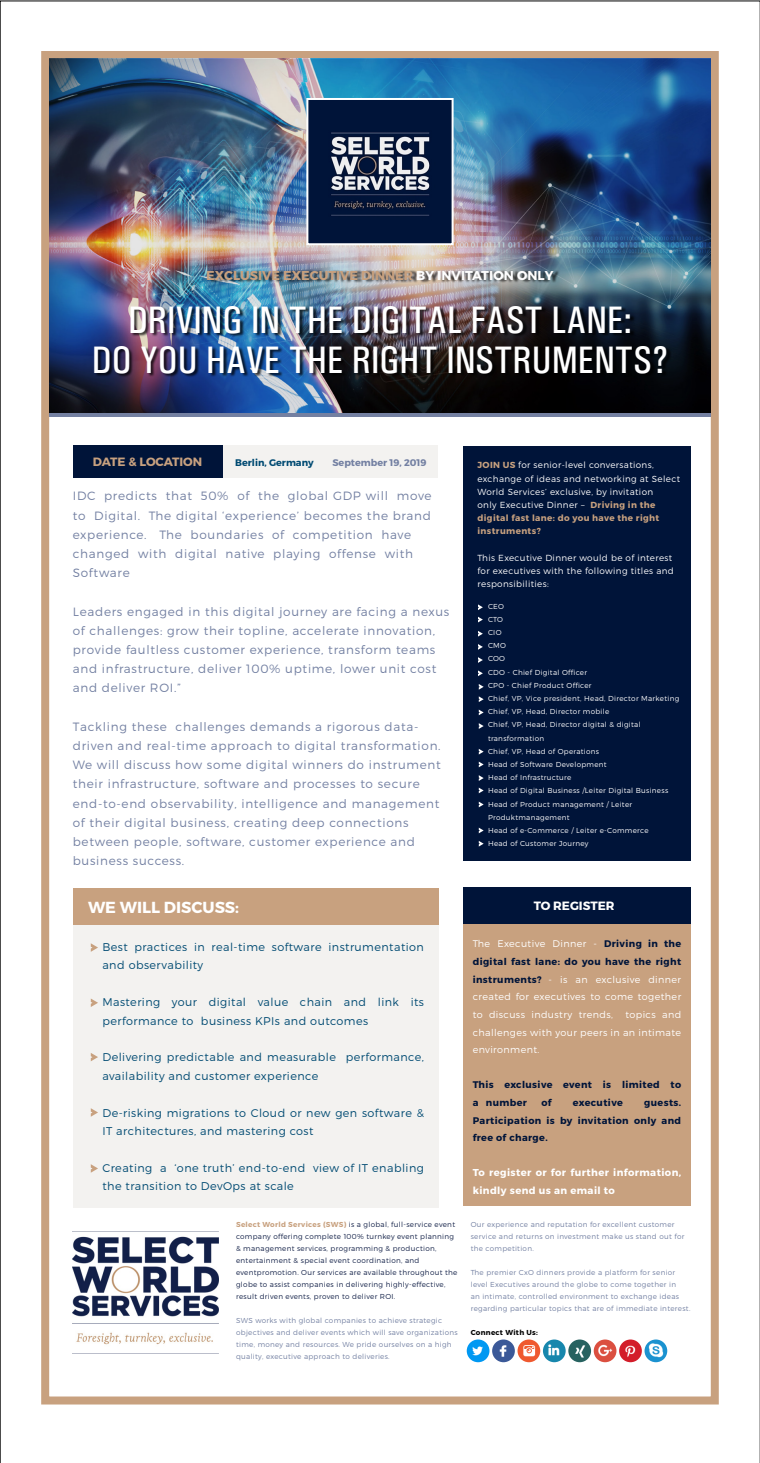
<style>
.page{position:relative;width:760px;height:1463px;background:#fff}
.page>*{position:absolute;margin:0;border:0;box-sizing:border-box;transform-origin:0 0}
.t1{font:38.4px/40.3px "Milky Way Condensed";color:#fff;text-align:center}
.t2{font:700 16px "Montserrat";color:#fff}
.t3{font:700 12.8px "Montserrat";color:#c8a17f}
.t4{font:300 12px/19.2px "Montserrat";letter-spacing:.06em;color:#7380a2}
.t5{font:700 12px "Montserrat";letter-spacing:-.005em;color:#c8a17f}
.t6{font:700 12px "Montserrat";color:#fff}
.t7{font:300 11.2px/18.4px "Montserrat";letter-spacing:.04em;color:#004a72}
.t8{font:700 10px/17.6px "Montserrat";letter-spacing:.04em;color:#fff}
.t9{font:300 9.6px/17.6px "Montserrat";letter-spacing:.04em;color:#fff;text-align:justify}
.t10{font:700 9.6px/17.6px "Montserrat";letter-spacing:.04em;color:#001439}
.t11{font:700 9.6px "Montserrat";color:#7380a2}
.t12{font:700 9.6px "Montserrat";color:#004a72}
.t13{font:300 8.8px/13.2px "Montserrat";letter-spacing:.04em;color:#fff}
.t14{font:300 7.2px/12px "Montserrat";letter-spacing:.04em;color:#7380a2}
.t15{font:300 7.2px/13.2px "Montserrat";letter-spacing:.04em;color:#fff}
.t16{font:300 7.2px/12px "Montserrat";letter-spacing:.04em;color:#122047}
.t17{font:700 7.2px "Montserrat";letter-spacing:.04em;color:#000}
.s1{color:#fff}
.s2{font-weight:700;color:#c8a17f}
.s3{font-weight:700;color:#001439}
</style>
<div class="page">
<div style="left:41px;top:51px;width:678px;height:1353px;border:8px solid #c8a17f"></div>
<img style="left:49px;top:59px;width:662px;height:354px">
<img style="left:309px;top:101px;width:142px;height:141px">
<div style="left:306px;top:98px;width:148px;height:147px;border:2px solid #fff"></div>
<hr style="left:49px;top:413px;width:662px;height:4px;background:#7480a1">
<div style="left:467px;top:1339px;width:22px;height:23px;background:#0098f2;border-radius:50%"></div>
<div style="left:492px;top:1339px;width:23px;height:23px;background:#3b5998;border-radius:50%"></div>
<div style="left:518px;top:1339px;width:22px;height:23px;background:#ef592f;border-radius:50%"></div>
<div style="left:543px;top:1339px;width:23px;height:23px;background:#1787ad;border-radius:50%"></div>
<div style="left:568px;top:1339px;width:23px;height:23px;background:#276260;border-radius:50%"></div>
<div style="left:594px;top:1339px;width:22px;height:23px;background:#db4f40;border-radius:50%"></div>
<div style="left:619px;top:1339px;width:23px;height:23px;background:#d31d2a;border-radius:50%"></div>
<div style="left:645px;top:1339px;width:22px;height:23px;background:#1b92d0;border-radius:50%"></div>
<img style="left:472px;top:1346px;width:11px;height:10px">
<svg style="left:499px;top:1345px;width:8px;height:12px"></svg>
<img style="left:523px;top:1345px;width:12px;height:12px">
<svg style="left:548px;top:1344px;width:12px;height:12px"></svg>
<svg style="left:575px;top:1345px;width:10px;height:11px"></svg>
<img style="left:598px;top:1344px;width:15px;height:12px">
<svg style="left:625px;top:1345px;width:11px;height:12px"></svg>
<img style="left:649px;top:1343px;width:14px;height:14px">
<img style="left:73px;top:1231px;width:146px;height:114px">
<div style="left:222px;top:445px;width:216px;height:33px;background:#f3f2f0"></div>
<div style="left:73px;top:915px;width:365px;height:292px;background:#f3f2f0"></div>
<div style="left:73px;top:888px;width:365px;height:36px;background:#c8a17f"></div>
<div style="left:73px;top:445px;width:149px;height:33px;background:#001439"></div>
<div style="left:463px;top:445px;width:228px;height:415px;background:#001439"></div>
<div style="left:463px;top:920px;width:228px;height:286px;background:#c8a17f"></div>
<div style="left:463px;top:887px;width:228px;height:36px;background:#001439"></div>
<svg style="left:478px;top:604px;width:5px;height:6px"></svg>
<svg style="left:479px;top:696px;width:5px;height:6px"></svg>
<svg style="left:479px;top:723px;width:5px;height:6px"></svg>
<svg style="left:479px;top:709px;width:5px;height:6px"></svg>
<svg style="left:479px;top:749px;width:5px;height:5px"></svg>
<svg style="left:479px;top:761px;width:5px;height:6px"></svg>
<svg style="left:479px;top:787px;width:5px;height:6px"></svg>
<svg style="left:479px;top:827px;width:5px;height:6px"></svg>
<svg style="left:479px;top:775px;width:5px;height:6px"></svg>
<svg style="left:479px;top:801px;width:5px;height:6px"></svg>
<svg style="left:479px;top:841px;width:5px;height:5px"></svg>
<svg style="left:479px;top:684px;width:5px;height:5px"></svg>
<svg style="left:478px;top:631px;width:5px;height:5px"></svg>
<svg style="left:478px;top:616px;width:5px;height:6px"></svg>
<svg style="left:478px;top:644px;width:5px;height:5px"></svg>
<svg style="left:478px;top:670px;width:5px;height:6px"></svg>
<svg style="left:478px;top:657px;width:5px;height:6px"></svg>
<svg style="left:91px;top:943px;width:7px;height:8px"></svg>
<svg style="left:91px;top:998px;width:7px;height:9px"></svg>
<svg style="left:91px;top:1053px;width:7px;height:8px"></svg>
<svg style="left:91px;top:1164px;width:7px;height:8px"></svg>
<svg style="left:91px;top:1108px;width:7px;height:8px"></svg>
<div style="left:96px;top:306px;width:576px;height:71px;background:#000;opacity:.75"></div>
<div style="left:209px;top:269px;width:351px;height:14px;background:#000;opacity:.75"></div>
<p class="t3" style="left:206px;top:268px;width:349px">EXCLUSIVE EXECUTIVE DINNER <span class="s1">BY INVITATION ONLY</span></p>
<h1 class="t1" style="left:92px;top:299px;width:578px">DRIVING IN THE DIGITAL FAST LANE:<br>DO YOU HAVE THE RIGHT INSTRUMENTS?</h1>
<p class="t5" style="left:93px;top:454px;width:111px">DATE &amp; LOCATION</p>
<p class="t12" style="left:235px;top:457px;width:80px">Berlin, Germany</p>
<p class="t13" style="left:478px;top:458px;width:204px"><span class="s2">JOIN US</span> for senior-level conversations, exchange of ideas and networking at Select World Services’ exclusive, by invitation<br>only Executive Dinner – <span class="s2">Driving in the digital fast lane: do you have the right instruments?</span></p>
<p class="t13" style="left:478px;top:551px;width:198px">This Executive Dinner would be of interest for executives with the following titles and responsibilities:</p>
<p class="t15" style="left:488px;top:599px;width:193px">CEO<br>CTO<br>CIO<br>CMO<br>COO<br>CDO - Chief Digital Officer<br>CPO - Chief Product Officer<br>Chief, VP, Vice president, Head, Director Marketing<br>Chief, VP, Head, Director mobile<br>Chief, VP, Head, Director digital &amp; digital transformation<br>Chief, VP, Head of Operations<br>Head of Software Development<br>Head of Infrastructure<br>Head of Digital Business /Leiter Digital Business<br>Head of Product management / Leiter<br>Produktmanagement<br>Head of e-Commerce / Leiter e-Commerce<br>Head of Customer Journey</p>
<p class="t11" style="left:332px;top:457px;width:96px">September 19, 2019</p>
<p class="t4" style="left:73px;top:486px;width:360px">IDC predicts that 50% of the global GDP will move to Digital. The digital ‘experience’ becomes the brand experience. The boundaries of competition have changed with digital native playing offense with Software</p>
<p class="t4" style="left:73px;top:601px;width:378px">Leaders engaged in this digital journey are facing a nexus of challenges: grow their topline, accelerate innovation, provide faultless customer experience, transform teams and infrastructure, deliver 100% uptime, lower unit cost and deliver ROI.”</p>
<p class="t4" style="left:73px;top:716px;width:370px">Tackling these challenges demands a rigorous data&shy;driven and real-time approach to digital transformation.<br>We will discuss how some digital winners do instrument their infrastructure, software and processes to secure end-to-end observability, intelligence and management of their digital business, creating deep connections between people, software, customer experience and business success.</p>
<h2 class="t2" style="left:88px;top:897px;width:153px">WE WILL DISCUSS:</h2>
<p class="t6" style="left:534px;top:898px;width:82px">TO REGISTER</p>
<p class="t7" style="left:102px;top:937px;width:323px">Best practices in real-time software instrumentation and observability</p>
<p class="t7" style="left:102px;top:992px;width:323px">Mastering your digital value chain and link its performance to business KPIs and outcomes</p>
<p class="t7" style="left:102px;top:1048px;width:323px">Delivering predictable and measurable performance, availability and customer experience</p>
<p class="t7" style="left:102px;top:1103px;width:323px">De-risking migrations to Cloud or new gen software &amp;<br>IT architectures, and mastering cost</p>
<p class="t7" style="left:102px;top:1158px;width:323px">Creating a ‘one truth’ end-to-end view of IT enabling the transition to DevOps at scale</p>
<p class="t16" style="left:236px;top:1218px;width:223px"><span class="s2">Select World Services (SWS)</span> is a global, full-service event company offering complete 100% turnkey event planning &amp; management services, programming &amp; production, entertainment &amp; special event coordination, and eventpromotion. Our services are available throughout the globe to assist companies in delivering highly-effective, result driven events, proven to deliver ROI.</p>
<p class="t14" style="left:236px;top:1314px;width:223px">SWS works with global companies to achieve strategic objectives and deliver events which will save organizations time, money and resources. We pride ourselves on a high quality, executive approach to deliveries.</p>
<p class="t9" style="left:473px;top:935px;width:210px">The Executive Dinner - <span class="s3">Driving in the digital fast lane: do you have the right instruments?</span> - is an exclusive dinner created for executives to come together to discuss industry trends,</p>
<p class="t9" style="left:473px;top:1005px;width:210px;text-indent:153px">topics and challenges with your peers in an intimate environment.</p>
<p class="t10" style="left:473px;top:1076px;width:210px">This exclusive event is limited to a number</p>
<p class="t10" style="left:541px;top:1093px;width:12px">of</p>
<p class="t10" style="left:573px;top:1093px;width:51px">executive</p>
<p class="t10" style="left:473px;top:1093px;width:210px;text-align:justify;text-indent:171px">guests.<br>Participation is by invitation only and free of charge.</p>
<p class="t8" style="left:473px;top:1164px;width:210px">To register or for further information, kindly send us an email to</p>
<p class="t14" style="left:471px;top:1218px;width:215px">Our experience and reputation for excellent customer service and returns on investment make us stand out for the competition.</p>
<p class="t14" style="left:471px;top:1266px;width:221px">The premier CxO dinners provide a platform for senior level Executives around the globe to come together in<br>an intimate, controlled environment to exchange ideas regarding particular topics that are of immediate interest.</p>
<p class="t17" style="left:471px;top:1328px;width:69px">Connect With Us:</p>
</div>
